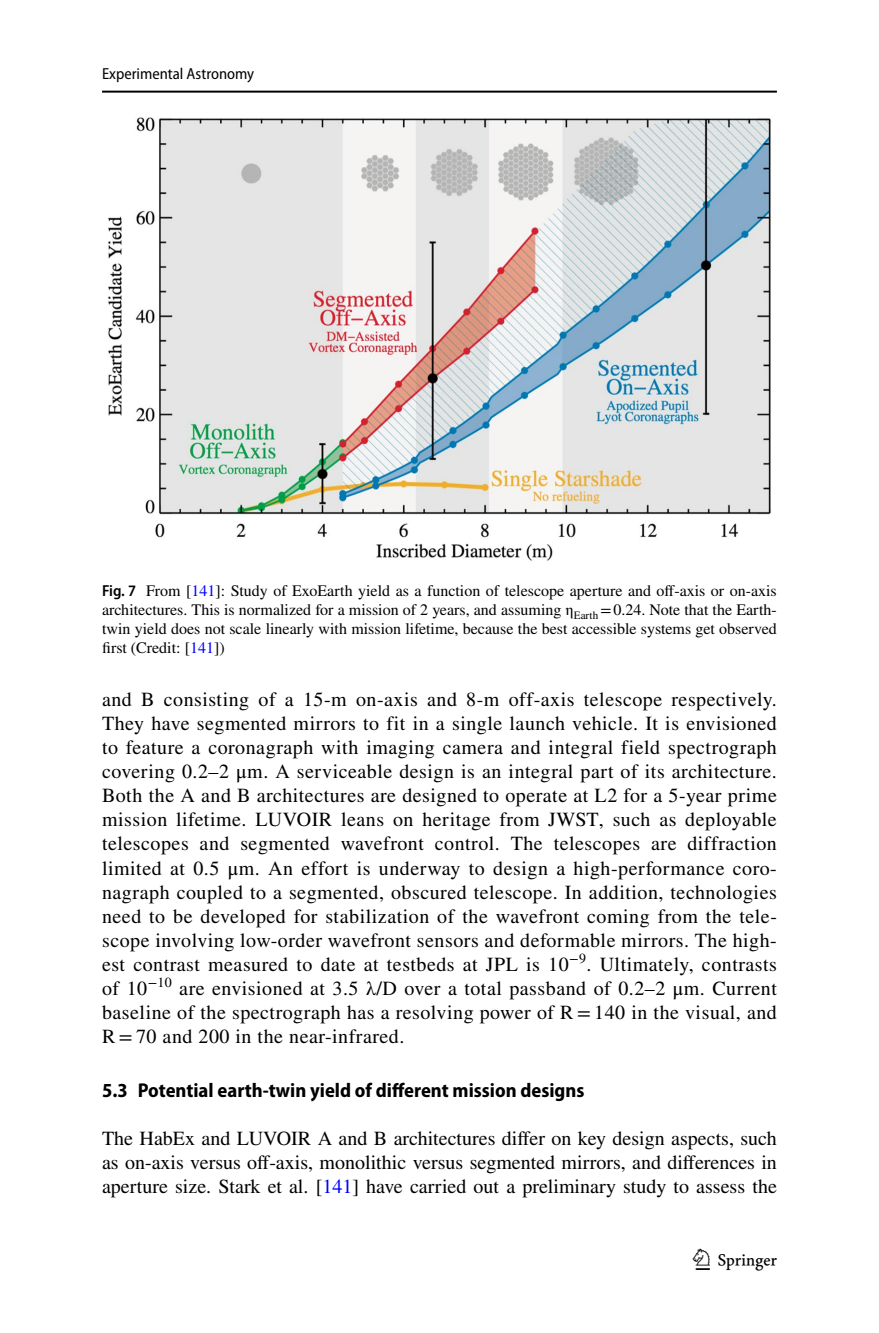
<style>
.page{position:relative;width:879px;height:1333px;background:#fff}
.page>*{position:absolute;margin:0;border:0;box-sizing:border-box;transform-origin:0 0}
.t1{font:30px "Springnew Regular 3";color:#000}
.t2{font:20px/24px "STIX";letter-spacing:.015em;color:#000;text-align:justify}
.t3{font:700 semi-condensed 20px "Myriad Pro";color:#000}
.t4{font:16px/19px "STIX";color:#000;text-align:justify}
.t5{font:semi-condensed 16px "Myriad Pro";color:#000}
.s1{font-family:"Myriad Pro";font-weight:600;font-stretch:semi-condensed}
.s2{color:#00f}
</style>
<div class="page">
<hr style="left:102px;top:91px;width:675px;height:2px;background:#000">
<img style="left:108px;top:117px;width:663px;height:444px">
<p class="t5" style="left:102px;top:65px;width:154px">Experimental Astronomy</p>
<p class="t4" style="left:102px;top:582px;width:676px"><span class="s1">Fig. 7</span> From [<span class="s2">141</span>]: Study of ExoEarth yield as a function of telescope aperture and off-axis or on-axis architectures. This is normalized for a mission of 2 years, and assuming η<sub>Earth</sub> =0.24. Note that the Earth&shy;twin yield does not scale linearly with mission lifetime, because the best accessible systems get observed first (Credit: [<span class="s2">141</span>])</p>
<p class="t2" style="left:102px;top:689px;width:676px">and B consisting of a 15-m on-axis and 8-m off-axis telescope respectively.<br>They have segmented mirrors to fit in a single launch vehicle. It is envisioned to feature a coronagraph with imaging camera and integral field spectrograph covering 0.2–2 μm. A serviceable design is an integral part of its architecture.<br>Both the A and B architectures are designed to operate at L2 for a 5-year prime mission lifetime. LUVOIR leans on heritage from JWST, such as deployable telescopes and segmented wavefront control. The telescopes are diffraction limited at 0.5 μm. An effort is underway to design a high-performance coro&shy;nagraph coupled to a segmented, obscured telescope. In addition, technologies need to be developed for stabilization of the wavefront coming from the tele&shy;scope involving low-order wavefront sensors and deformable mirrors. The high&shy;est contrast measured to date at testbeds at JPL is 10<sup>−9</sup>. Ultimately, contrasts of 10<sup>−10</sup> are envisioned at 3.5 λ/D over a total passband of 0.2–2 μm. Current baseline of the spectrograph has a resolving power of R = 140 in the visual, and R = 70 and 200 in the near-infrared.</p>
<p class="t3" style="left:102px;top:1078px;width:484px">5.3 Potential earth‑twin yield of different mission designs</p>
<p class="t2" style="left:102px;top:1127px;width:676px">The HabEx and LUVOIR A and B architectures differ on key design aspects, such as on-axis versus off-axis, monolithic versus segmented mirrors, and differences in aperture size. Stark et al. [<span class="s2">141</span>] have carried out a preliminary study to assess the</p>
<h1 class="t1" style="left:696px;top:1248px;width:83px">1 3</h1>
</div>
